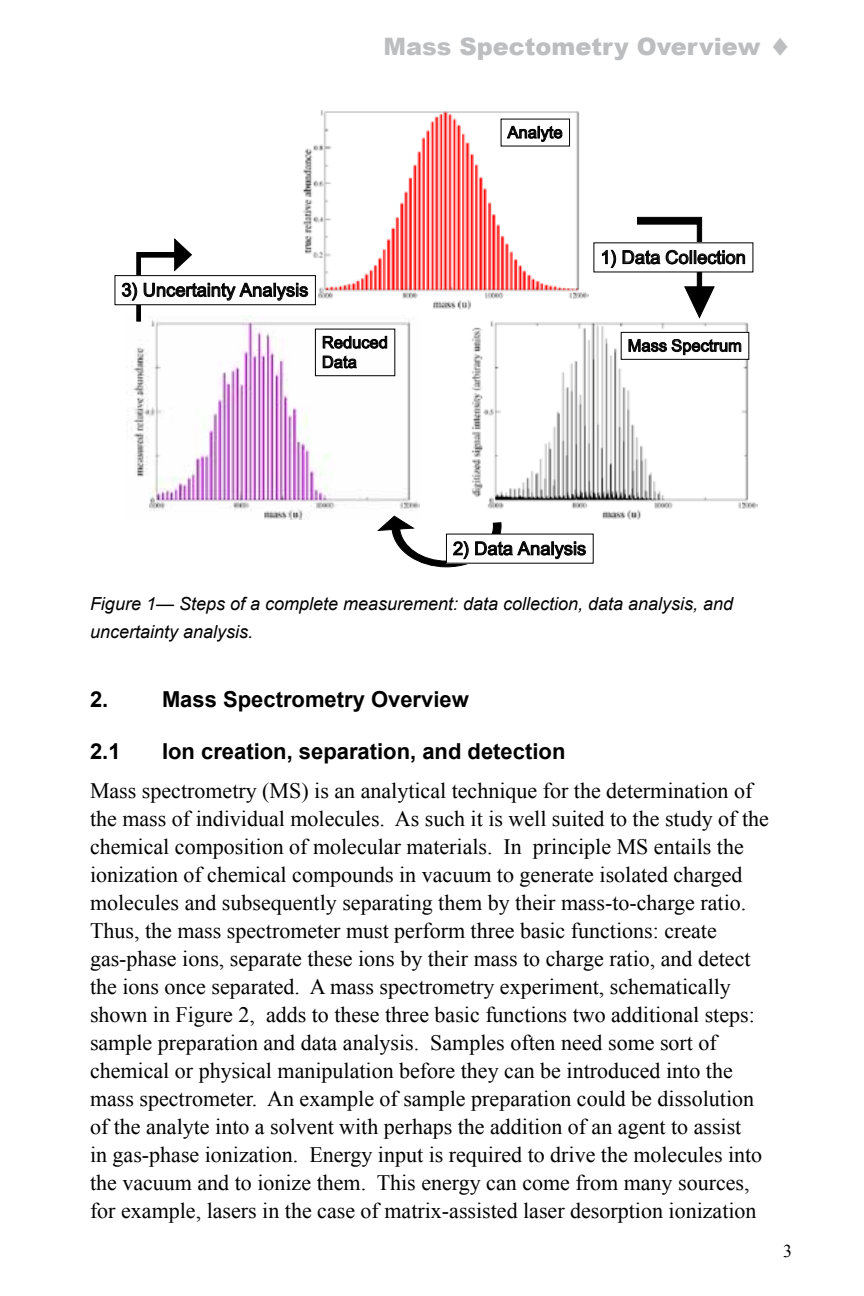
<style>
.page{position:relative;width:864px;height:1296px;background:#fff}
.page>*{position:absolute;margin:0;border:0;box-sizing:border-box;transform-origin:0 0}
.t1{font:900 24px "Arial";color:#bcbec0}
.t2{font:22px/28px "Times New Roman";color:#000}
.t3{font:700 22px "Arial";color:#000}
.t4{font:18.2px "Arial Unicode MS";letter-spacing:.005em;color:#000}
.t5{font:italic 18px/28px "Arial";color:#000}
.t6{font:18px "Times New Roman";color:#000}
.t7{font:16.4px "Arial Unicode MS";letter-spacing:.005em;color:#000}
</style>
<div class="page">
<img style="left:303px;top:109px;width:286px;height:201px">
<img style="left:471px;top:318px;width:287px;height:201px">
<img style="left:132px;top:321px;width:287px;height:198px">
<svg style="left:602px;top:250px;width:14px;height:18px"></svg>
<svg style="left:623px;top:217px;width:122px;height:101px"></svg>
<div style="left:115px;top:276px;width:200px;height:29px;background:#fff"></div>
<div style="left:115px;top:275px;width:201px;height:30px;border:1px solid #000"></div>
<svg style="left:122px;top:238px;width:186px;height:84px"></svg>
<svg style="left:377px;top:515px;width:209px;height:53px"></svg>
<svg style="left:507px;top:122px;width:56px;height:20px"></svg>
<div style="left:621px;top:332px;width:128px;height:27px;background:#fff"></div>
<div style="left:621px;top:332px;width:128px;height:28px;border:1px solid #000"></div>
<svg style="left:629px;top:339px;width:112px;height:16px"></svg>
<div style="left:315px;top:329px;width:80px;height:47px;border:1px solid #000"></div>
<svg style="left:323px;top:336px;width:64px;height:13px"></svg>
<svg style="left:323px;top:355px;width:34px;height:13px"></svg>
<p class="t1" style="left:384px;top:29px;width:410px">Mass Spectometry Overview ◻</p>
<p class="t7" style="left:508px;top:120px;width:56px">Analyte</p>
<p class="t4" style="left:122px;top:277px;width:188px">3) Uncertainty Analysis</p>
<p class="t4" style="left:600px;top:244px;width:147px">1) Data Collection</p>
<p class="t7" style="left:322px;top:330px;width:67px">Reduced</p>
<p class="t7" style="left:628px;top:334px;width:116px">Mass Spectrum</p>
<p class="t7" style="left:322px;top:350px;width:36px">Data</p>
<p class="t4" style="left:453px;top:535px;width:135px">2) Data Analysis</p>
<p class="t5" style="left:90px;top:590px;width:645px">Figure 1— Steps of a complete measurement: data collection, data analysis, and uncertainty analysis.</p>
<p class="t3" style="left:90px;top:685px;width:20px">2.</p>
<p class="t3" style="left:162px;top:685px;width:308px">Mass Spectrometry Overview</p>
<p class="t3" style="left:90px;top:737px;width:32px">2.1</p>
<p class="t3" style="left:162px;top:737px;width:405px">Ion creation, separation, and detection</p>
<p class="t2" style="left:90px;top:776px;width:680px">Mass spectrometry (MS) is an analytical technique for the determination of the mass of individual molecules. As such it is well suited to the study of the chemical composition of molecular materials. In principle MS entails the ionization of chemical compounds in vacuum to generate isolated charged molecules and subsequently separating them by their mass-to-charge ratio.<br>Thus, the mass spectrometer must perform three basic functions: create gas-phase ions, separate these ions by their mass to charge ratio, and detect the ions once separated. A mass spectrometry experiment, schematically shown in Figure 2, adds to these three basic functions two additional steps: sample preparation and data analysis. Samples often need some sort of chemical or physical manipulation before they can be introduced into the mass spectrometer. An example of sample preparation could be dissolution of the analyte into a solvent with perhaps the addition of an agent to assist<br>in gas-phase ionization. Energy input is required to drive the molecules into the vacuum and to ionize them. This energy can come from many sources, for example, lasers in the case of matrix-assisted laser desorption ionization</p>
<p class="t6" style="left:783px;top:1239px;width:10px">3</p>
</div>
